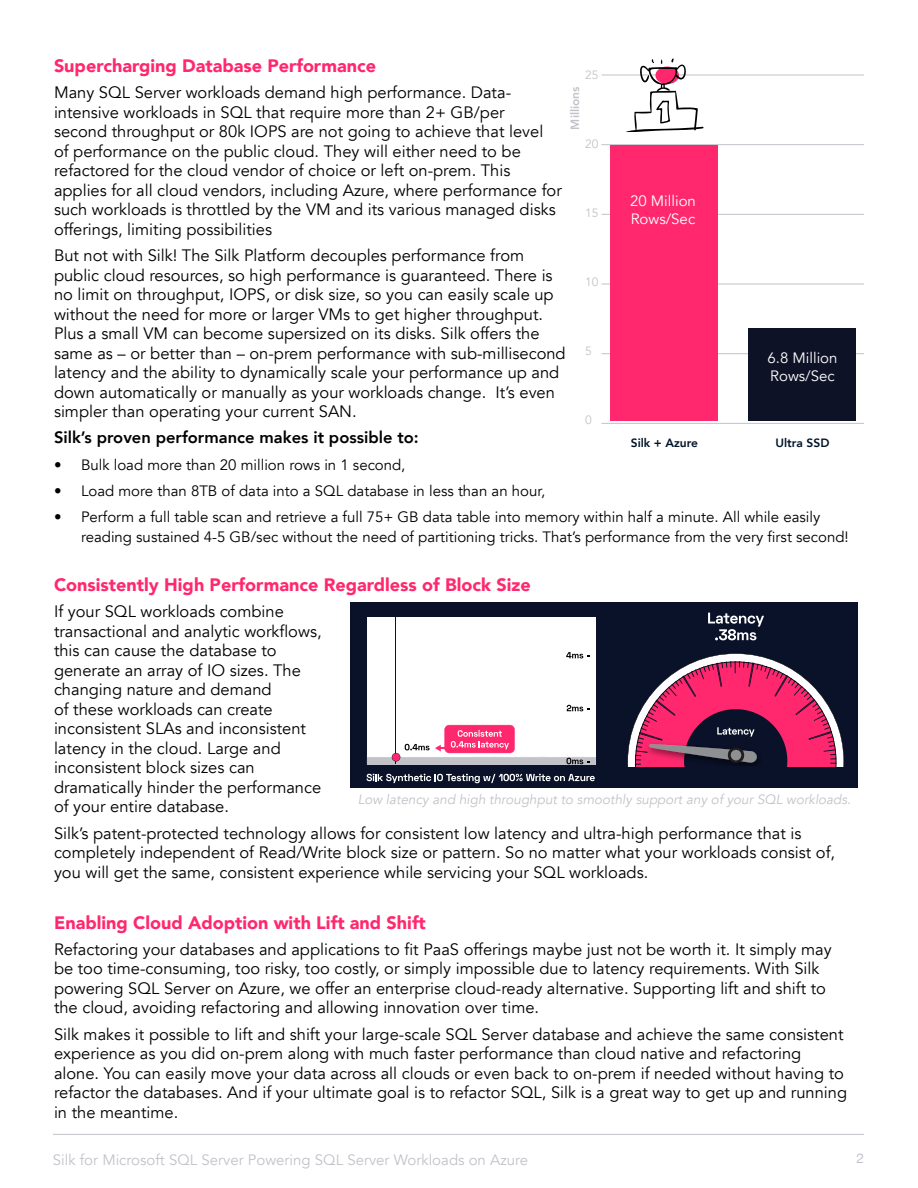
<style>
.page{position:relative;width:918px;height:1188px;background:#fff}
.page>*{position:absolute;margin:0;border:0;box-sizing:border-box;transform-origin:0 0}
.Heading_1{font:900 18px "Avenir";color:#ff286e}
.Paragraph_Style_1{font:16.5px/19.5px "Avenir";color:#000}
.Paragraph_Style_1-2{font:800 16.5px "Avenir";color:#000}
.t1{font:15px/19.5px "Avenir";color:#000}
.t2{font:15px "Avenir";color:#c1c3c9}
.Template_footer{font:15px/18px "Avenir";color:#fff}
.t3{font:italic 13.5px "Avenir";color:#c2c3c9}
.t4{font:13.5px "Helvetica Neue";color:#c1c3c9}
.Template_footer-2{font:800 12px "Avenir";color:#00142a}
.Template_footer-3{font:12px "Avenir";color:#c2c3c9}
.Template_footer-4{font:800 12px "Avenir";color:#c2c3c9}
</style>
<div class="page">
<hr style="left:53px;top:1134px;width:811px;height:1px;background:#c1c3c9">
<div style="left:351px;top:602px;width:507px;height:186px;background:#0a1229"></div>
<svg style="left:367px;top:774px;width:228px;height:9px"></svg>
<svg style="left:627px;top:653px;width:217px;height:113px"></svg>
<svg style="left:708px;top:613px;width:56px;height:27px"></svg>
<div style="left:367px;top:618px;width:228px;height:148px;background:#fff"></div>
<svg style="left:566px;top:652px;width:23px;height:6px"></svg>
<svg style="left:567px;top:705px;width:22px;height:6px"></svg>
<hr style="left:396px;top:618px;width:1px;height:146px;background:#0a1229">
<svg style="left:366px;top:725px;width:230px;height:41px"></svg>
<hr style="left:602px;top:75px;width:262px;height:1px;background:#c2c2c9">
<hr style="left:602px;top:214px;width:262px;height:1px;background:#c2c2c9">
<hr style="left:602px;top:144px;width:262px;height:1px;background:#c2c2c9">
<hr style="left:602px;top:284px;width:262px;height:1px;background:#c2c2c9">
<hr style="left:602px;top:423px;width:262px;height:1px;background:#c2c2c9">
<hr style="left:602px;top:353px;width:262px;height:1px;background:#c2c2c9">
<div style="left:610px;top:146px;width:108px;height:276px;background:#ff286e"></div>
<div style="left:748px;top:328px;width:108px;height:94px;background:#0e1226"></div>
<svg style="left:626px;top:58px;width:78px;height:74px"></svg>
<p class="Heading_1" style="left:54px;top:50px;width:324px">Supercharging Database Performance</p>
<p class="Paragraph_Style_1" style="left:54px;top:83px;width:509px">Many SQL Server workloads demand high performance. Data&shy;intensive workloads in SQL that require more than 2+ GB/per second throughput or 80k IOPS are not going to achieve that level of performance on the public cloud. They will either need to be refactored for the cloud vendor of choice or left on-prem. This applies for all cloud vendors, including Azure, where performance for such workloads is throttled by the VM and its various managed disks offerings, limiting possibilities</p>
<p class="Paragraph_Style_1" style="left:54px;top:246px;width:513px">But not with Silk! The Silk Platform decouples performance from public cloud resources, so high performance is guaranteed. There is no limit on throughput, IOPS, or disk size, so you can easily scale up without the need for more or larger VMs to get higher throughput.<br>Plus a small VM can become supersized on its disks. Silk offers the same as – or better than – on-prem performance with sub-millisecond latency and the ability to dynamically scale your performance up and down automatically or manually as your workloads change. It’s even simpler than operating your current SAN.</p>
<p class="Paragraph_Style_1-2" style="left:54px;top:425px;width:366px">Silk’s proven performance makes it possible to:</p>
<p class="t1" style="left:54px;top:455px;width:353px">• Bulk load more than 20 million rows in 1 second,</p>
<p class="t1" style="left:54px;top:481px;width:493px">• Load more than 8TB of data into a SQL database in less than an hour,</p>
<p class="t1" style="left:81px;top:507px;width:769px;text-indent:-27px">• Perform a full table scan and retrieve a full 75+ GB data table into memory within half a minute. All while easily reading sustained 4-5 GB/sec without the need of partitioning tricks. That’s performance from the very first second!</p>
<p class="Heading_1" style="left:54px;top:569px;width:478px">Consistently High Performance Regardless of Block Size</p>
<p class="Paragraph_Style_1" style="left:54px;top:602px;width:269px">If your SQL workloads combine transactional and analytic workflows, this can cause the database to generate an array of IO sizes. The changing nature and demand<br>of these workloads can create inconsistent SLAs and inconsistent latency in the cloud. Large and inconsistent block sizes can dramatically hinder the performance of your entire database.</p>
<p class="Paragraph_Style_1" style="left:54px;top:823px;width:783px">Silk’s patent-protected technology allows for consistent low latency and ultra-high performance that is completely independent of Read/Write block size or pattern. So no matter what your workloads consist of, you will get the same, consistent experience while servicing your SQL workloads.</p>
<p class="Template_footer-3" style="left:585px;top:68px;width:15px">25</p>
<p class="Template_footer-4" style="left:565px;top:130px;width:45px;rotate:-90deg">Millions</p>
<p class="Template_footer-3" style="left:585px;top:137px;width:15px">20</p>
<p class="Template_footer" style="left:630px;top:192px;width:67px">20 Million<br>Rows/Sec</p>
<p class="Template_footer-3" style="left:585px;top:206px;width:15px">15</p>
<p class="Template_footer-3" style="left:585px;top:275px;width:15px">10</p>
<p class="Template_footer-3" style="left:585px;top:344px;width:8px">5</p>
<p class="Template_footer" style="left:767px;top:349px;width:72px">6.8 Million<br>Rows/Sec</p>
<p class="Template_footer-3" style="left:585px;top:413px;width:8px">0</p>
<p class="Template_footer-2" style="left:631px;top:433px;width:69px">Silk + Azure</p>
<p class="Template_footer-2" style="left:775px;top:433px;width:56px">Ultra SSD</p>
<p class="t3" style="left:358px;top:791px;width:495px">Low latency and high throughput to smoothly support any of your SQL workloads.</p>
<p class="Heading_1" style="left:54px;top:907px;width:373px">Enabling Cloud Adoption with Lift and Shift</p>
<p class="Paragraph_Style_1" style="left:54px;top:940px;width:779px">Refactoring your databases and applications to fit PaaS offerings maybe just not be worth it. It simply may be too time-consuming, too risky, too costly, or simply impossible due to latency requirements. With Silk powering SQL Server on Azure, we offer an enterprise cloud-ready alternative. Supporting lift and shift to the cloud, avoiding refactoring and allowing innovation over time.</p>
<p class="Paragraph_Style_1" style="left:54px;top:1024px;width:795px">Silk makes it possible to lift and shift your large-scale SQL Server database and achieve the same consistent experience as you did on-prem along with much faster performance than cloud native and refactoring alone. You can easily move your data across all clouds or even back to on-prem if needed without having to refactor the databases. And if your ultimate goal is to refactor SQL, Silk is a great way to get up and running in the meantime.</p>
<p class="t2" style="left:53px;top:1151px;width:477px">Silk for Microsoft SQL Server Powering SQL Server Workloads on Azure</p>
<p class="t4" style="left:856px;top:1148px;width:9px">2</p>
</div>
